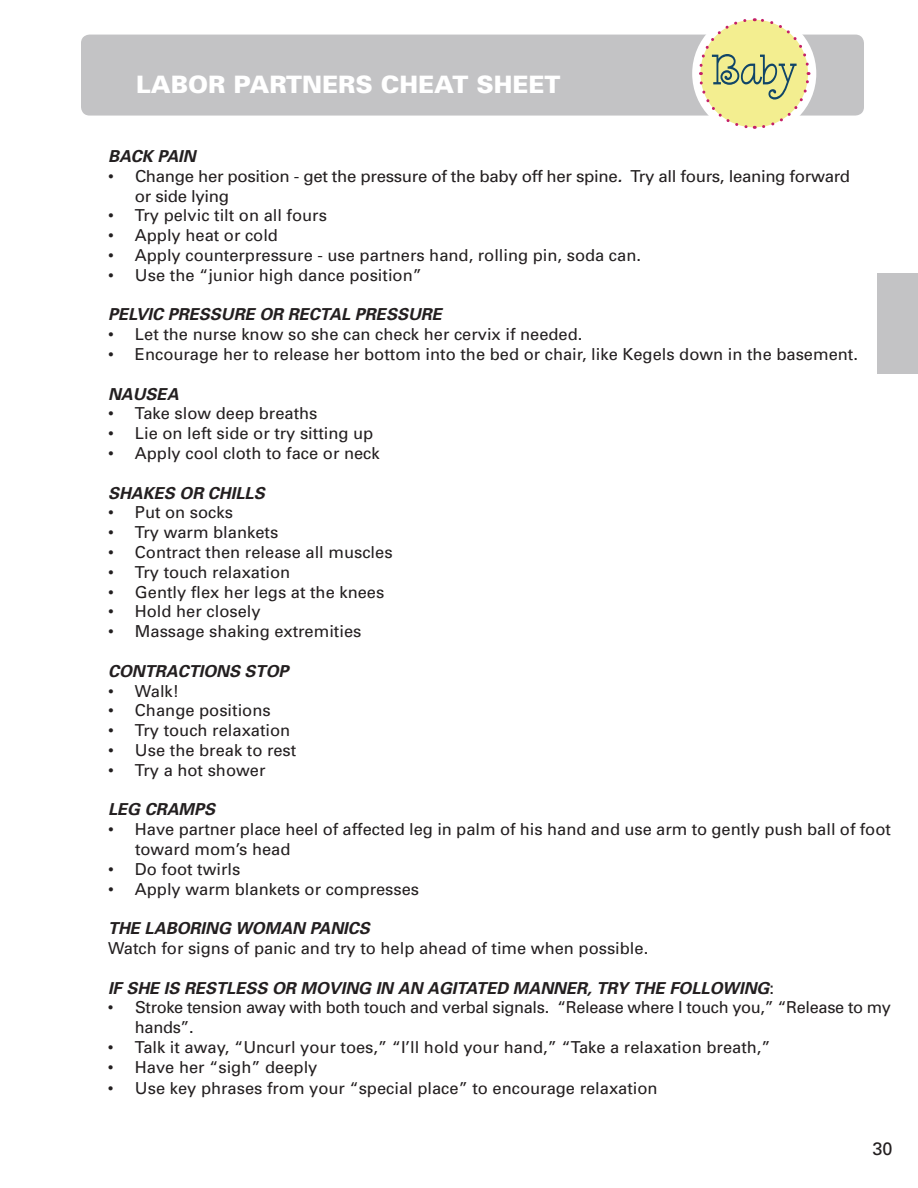
<style>
.page{position:relative;width:918px;height:1188px;background:#fff}
.page>*{position:absolute;margin:0;border:0;box-sizing:border-box;transform-origin:0 0}
.t1{font:900 24px "Univers";color:#fff}
.t2{font:18px "Univers";color:#231f20}
.t3{font:16.5px/19.8px "Univers";color:#231f20}
.t4{font:16.5px/19.8px "Univers";letter-spacing:-.02em;color:#231f20}
.t5{font:italic 700 16.5px "Univers";color:#231f20}
.s1{font-weight:700;font-style:italic}
.s2{font-weight:400;font-style:normal}
</style>
<div class="page">
<div style="left:81px;top:35px;width:783px;height:81px;background:#c3c3c5;border-radius:9px"></div>
<div style="left:692px;top:11px;width:124px;height:125px;border:8px solid #fff;border-radius:50%"></div>
<svg style="left:697px;top:17px;width:114px;height:113px"></svg>
<div style="left:877px;top:273px;width:41px;height:101px;background:#c3c3c5"></div>
<p class="t1" style="left:136px;top:70px;width:426px">LABOR PARTNERS CHEAT SHEET</p>
<p class="t5" style="left:108px;top:146px;width:89px">BACK PAIN</p>
<p class="t4" style="left:108px;top:166px;width:744px">• Change her position - get the pressure of the baby off her spine<span class="s1">.</span> Try all fours, leaning forward</p>
<p class="t4" style="left:135px;top:186px;width:96px">or side lying</p>
<p class="t3" style="left:108px;top:205px;width:220px">• Try pelvic tilt on all fours</p>
<p class="t3" style="left:108px;top:225px;width:172px">• Apply heat or cold</p>
<p class="t3" style="left:108px;top:245px;width:535px">• Apply counterpressure - use partners hand, rolling pin, soda can.</p>
<p class="t3" style="left:108px;top:265px;width:315px">• Use the “junior high dance position”</p>
<p class="t5" style="left:108px;top:304px;width:335px">PELVIC PRESSURE OR RECTAL PRESSURE</p>
<p class="t3" style="left:108px;top:324px;width:476px">• Let the nurse know so she can check her cervix if needed.</p>
<p class="t3" style="left:108px;top:344px;width:752px">• Encourage her to release her bottom into the bed or chair, like Kegels down in the basement.</p>
<p class="t5" style="left:108px;top:383px;width:72px">NAUSEA</p>
<p class="t3" style="left:108px;top:403px;width:211px">• Take slow deep breaths</p>
<p class="t3" style="left:108px;top:423px;width:267px">• Lie on left side or try sitting up</p>
<p class="t3" style="left:108px;top:443px;width:273px">• Apply cool cloth to face or neck</p>
<p class="t5" style="left:108px;top:482px;width:158px">SHAKES OR CHILLS</p>
<p class="t3" style="left:108px;top:502px;width:127px">• Put on socks</p>
<p class="t3" style="left:108px;top:522px;width:172px">• Try warm blankets</p>
<p class="t3" style="left:108px;top:542px;width:286px">• Contract then release all muscles</p>
<p class="t3" style="left:108px;top:562px;width:184px">• Try touch relaxation</p>
<p class="t3" style="left:108px;top:582px;width:278px">• Gently flex her legs at the knees</p>
<p class="t3" style="left:108px;top:601px;width:154px">• Hold her closely</p>
<p class="t3" style="left:108px;top:621px;width:255px">• Massage shaking extremities</p>
<p class="t5" style="left:108px;top:660px;width:182px">CONTRACTIONS STOP</p>
<p class="t3" style="left:108px;top:681px;width:73px">• Walk!</p>
<p class="t3" style="left:108px;top:700px;width:164px">• Change positions</p>
<p class="t3" style="left:108px;top:720px;width:184px">• Try touch relaxation</p>
<p class="t3" style="left:108px;top:740px;width:190px">• Use the break to rest</p>
<p class="t3" style="left:108px;top:760px;width:159px">• Try a hot shower</p>
<p class="t5" style="left:108px;top:799px;width:109px">LEG CRAMPS</p>
<p class="t3" style="left:135px;top:819px;width:757px;text-indent:-27px">• Have partner place heel of affected leg in palm of his hand and use arm to gently push ball of foot toward mom’s head</p>
<p class="t3" style="left:108px;top:859px;width:134px">• Do foot twirls</p>
<p class="t3" style="left:108px;top:879px;width:313px">• Apply warm blankets or compresses</p>
<p class="t5" style="left:108px;top:918px;width:263px">THE LABORING WOMAN PANICS</p>
<p class="t3" style="left:108px;top:938px;width:542px">Watch for signs of panic and try to help ahead of time when possible.</p>
<p class="t5" style="left:108px;top:977px;width:667px">IF SHE IS RESTLESS OR MOVING IN AN AGITATED MANNER, TRY THE FOLLOWING<span class="s2">:</span></p>
<p class="t4" style="left:135px;top:997px;width:758px;text-indent:-27px">• Stroke tension away with both touch and verbal signals. “Release where I touch you,” “Release to my hands”.</p>
<p class="t3" style="left:108px;top:1037px;width:664px">• Talk it away, “Uncurl your toes,” “I’ll hold your hand,” “Take a relaxation breath,”</p>
<p class="t3" style="left:108px;top:1057px;width:211px">• Have her “sigh” deeply</p>
<p class="t3" style="left:108px;top:1078px;width:551px">• Use key phrases from your “special place” to encourage relaxation</p>
<p class="t2" style="left:873px;top:1137px;width:22px">30</p>
</div>
